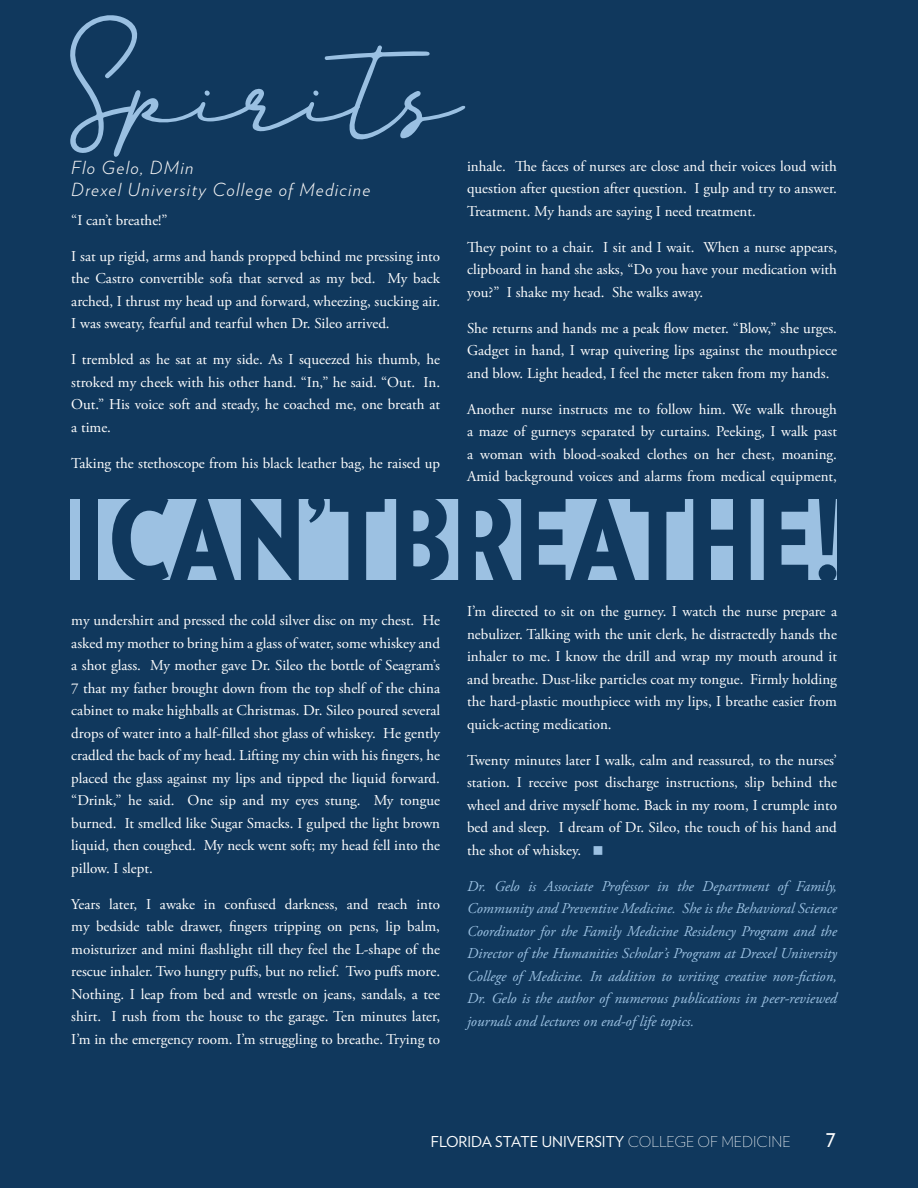
<style>
.page{position:relative;width:918px;height:1188px;background:#10385d}
.page>*{position:absolute;margin:0;border:0;box-sizing:border-box;transform-origin:0 0}
.t1{font:900 117px "Verlag Condensed";letter-spacing:-.005em;color:#10385d}
.t2{font:105px "Better Signature";color:#9ac0e2}
.t3{font:24px "Verlag";color:#fff}
.t4{font:italic 300 18px/21.6px "Verlag";letter-spacing:.075em;color:#f1f1f2}
.t5{font:15px/22.5px "Adobe Garamond Pro";color:#fff;text-align:justify}
.t6{font:italic 15px/22.5px "Adobe Garamond Pro";color:#9cc2e3;text-align:justify}
.t7{font:15px "Verlag";color:#fff}
.s1{color:#9cc1e2}
.s2{font-weight:200}
</style>
<div class="page">
<div style="left:70px;top:500px;width:767px;height:80px;background:#9cc1e2"></div>
<h2 class="t2" style="left:70px;top:24px;width:393px">Spirits</h2>
<p class="t5" style="left:467px;top:155px;width:371px">inhale. The faces of nurses are close and their voices loud with question after question after question. I gulp and try to answer.<br>Treatment. My hands are saying I need treatment.</p>
<p class="t5" style="left:467px;top:236px;width:371px">They point to a chair. I sit and I wait. When a nurse appears, clipboard in hand she asks, “Do you have your medication with you?” I shake my head. She walks away.</p>
<p class="t5" style="left:467px;top:317px;width:371px">She returns and hands me a peak flow meter. “Blow,” she urges.<br>Gadget in hand, I wrap quivering lips against the mouthpiece and blow. Light headed, I feel the meter taken from my hands.</p>
<p class="t5" style="left:467px;top:398px;width:371px">Another nurse instructs me to follow him. We walk through a maze of gurneys separated by curtains. Peeking, I walk past a woman with blood-soaked clothes on her chest, moaning.<br>Amid background voices and alarms from medical equipment,</p>
<p class="t4" style="left:71px;top:156px;width:301px">Flo Gelo, DMin<br>Drexel University College of Medicine</p>
<p class="t5" style="left:71px;top:209px;width:98px">“I can’t breathe!”</p>
<p class="t5" style="left:71px;top:245px;width:370px">I sat up rigid, arms and hands propped behind me pressing into the Castro convertible sofa that served as my bed. My back arched, I thrust my head up and forward, wheezing, sucking air.<br>I was sweaty, fearful and tearful when Dr. Sileo arrived.</p>
<p class="t5" style="left:71px;top:349px;width:370px">I trembled as he sat at my side. As I squeezed his thumb, he stroked my cheek with his other hand. “In,” he said. “Out. In.<br>Out.” His voice soft and steady, he coached me, one breath at a time.</p>
<p class="t5" style="left:71px;top:452px;width:370px">Taking the stethoscope from his black leather bag, he raised up</p>
<h1 class="t1" style="left:73px;top:448px;width:770px">I CAN’T BREATHE!</h1>
<p class="t5" style="left:71px;top:610px;width:370px">my undershirt and pressed the cold silver disc on my chest. He asked my mother to bring him a glass of water, some whiskey and a shot glass. My mother gave Dr. Sileo the bottle of Seagram’s 7 that my father brought down from the top shelf of the china cabinet to make highballs at Christmas. Dr. Sileo poured several drops of water into a half-filled shot glass of whiskey. He gently cradled the back of my head. Lifting my chin with his fingers, he placed the glass against my lips and tipped the liquid forward. “Drink,” he said. One sip and my eyes stung. My tongue burned. It smelled like Sugar Smacks. I gulped the light brown liquid, then coughed. My neck went soft; my head fell into the pillow. I slept.</p>
<p class="t5" style="left:71px;top:893px;width:370px">Years later, I awake in confused darkness, and reach into my bedside table drawer, fingers tripping on pens, lip balm, moisturizer and mini flashlight till they feel the L-shape of the rescue inhaler. Two hungry puffs, but no relief. Two puffs more.<br>Nothing. I leap from bed and wrestle on jeans, sandals, a tee shirt. I rush from the house to the garage. Ten minutes later, I’m in the emergency room. I’m struggling to breathe. Trying to</p>
<p class="t5" style="left:467px;top:601px;width:371px">I’m directed to sit on the gurney. I watch the nurse prepare a nebulizer. Talking with the unit clerk, he distractedly hands the inhaler to me. I know the drill and wrap my mouth around it and breathe. Dust-like particles coat my tongue. Firmly holding the hard-plastic mouthpiece with my lips, I breathe easier from quick-acting medication.</p>
<p class="t5" style="left:467px;top:749px;width:371px">Twenty minutes later I walk, calm and reassured, to the nurses’ station. I receive post discharge instructions, slip behind the wheel and drive myself home. Back in my room, I crumple into bed and sleep. I dream of Dr. Sileo, the touch of his hand and the shot of whiskey. <span class="s1">■</span></p>
<p class="t6" style="left:467px;top:875px;width:371px">Dr. Gelo is Associate Professor in the Department of Family, Community and Preventive Medicine. She is the Behavioral Science Coordinator for the Family Medicine Residency Program and the Director of the Humanities Scholar’s Program at Drexel University College of Medicine. In addition to writing creative non-fiction, Dr. Gelo is the author of numerous publications in peer-reviewed journals and lectures on end-of life topics.</p>
<p class="t7" style="left:431px;top:1130px;width:361px">FLORIDA STATE UNIVERSITY <span class="s2">COLLEGE OF MEDICINE</span></p>
<h3 class="t3" style="left:826px;top:1120px;width:12px">7</h3>
</div>
